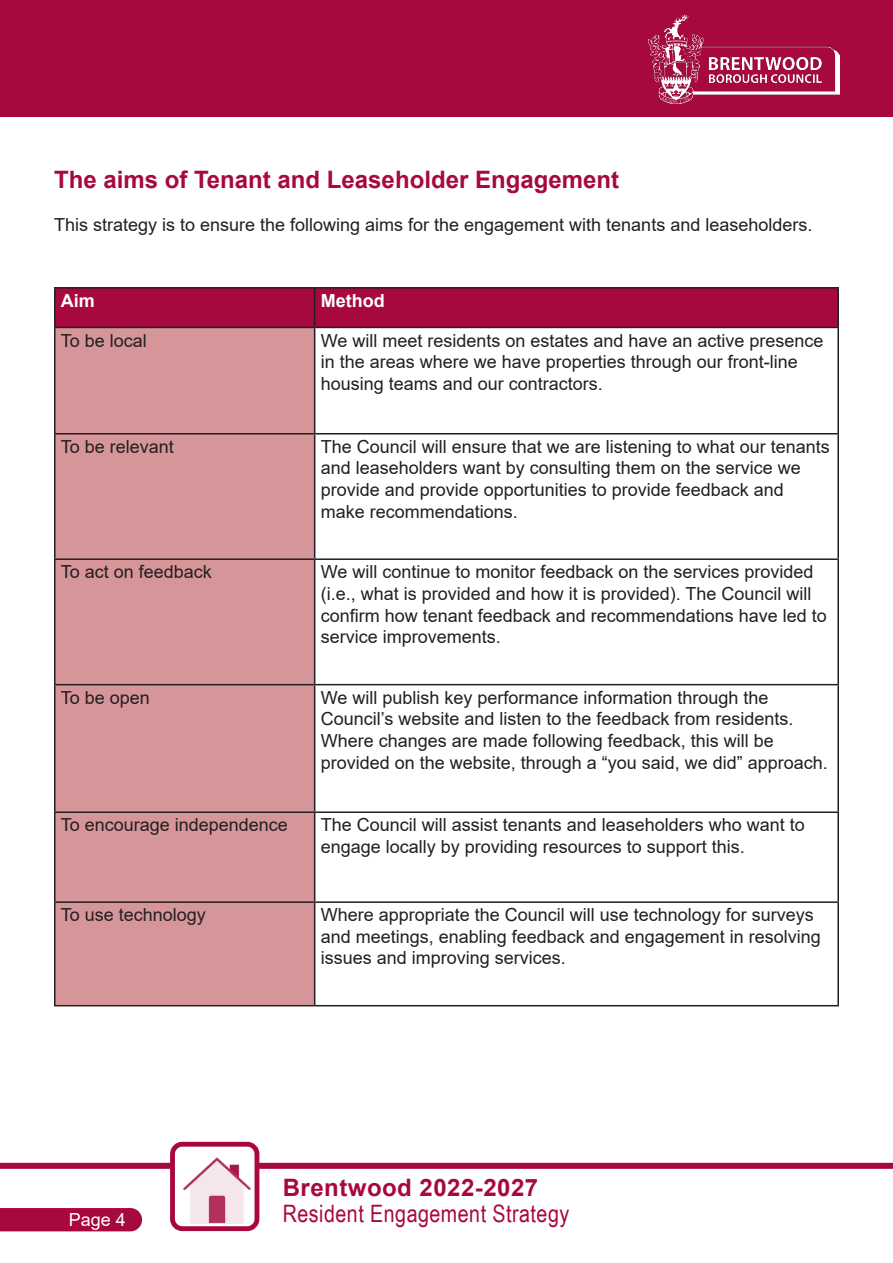
<style>
.page{position:relative;width:893px;height:1263px;background:#fff}
.page>*{position:absolute;margin:0;border:0;box-sizing:border-box;transform-origin:0 0}
.t1{font:24px/25.5px "Arial Narrow";letter-spacing:.02em;color:#a80840}
.t2{font:700 24px "Arial";color:#a80840}
.t3{font:18px/21.6px "Arial";color:#231f20}
.t4{font:700 18px "Arial";color:#fff}
.t5{font:18px "Arial";color:#fff}
.s1{font-family:"Arial";font-weight:700}
</style>
<div class="page">
<div style="left:0;top:0;width:893px;height:116px;background:#a80840"></div>
<img style="left:649px;top:15px;width:190px;height:88px">
<div style="left:0;top:1208px;width:142px;height:23px;background:#a80840"></div>
<div style="left:0;top:1163px;width:893px;height:6px;background:#a80840"></div>
<div style="left:173px;top:1144px;width:84px;height:85px;background:#fff;border-radius:10px"></div>
<img style="left:183px;top:1157px;width:70px;height:68px">
<div style="left:170px;top:1142px;width:89px;height:89px;border:5px solid #a80840;border-radius:10px"></div>
<div style="left:56px;top:289px;width:781px;height:38px;background:#a80840"></div>
<div style="left:56px;top:328px;width:258px;height:677px;background:#d69598"></div>
<hr style="left:54px;top:287px;width:261px;height:2px;background:#231f20">
<hr style="left:54px;top:289px;width:2px;height:38px;background:#231f20">
<hr style="left:315px;top:287px;width:524px;height:2px;background:#231f20">
<hr style="left:314px;top:289px;width:1px;height:38px;background:#231f20">
<hr style="left:837px;top:289px;width:2px;height:38px;background:#231f20">
<hr style="left:54px;top:327px;width:261px;height:1px;background:#231f20">
<hr style="left:54px;top:328px;width:2px;height:105px;background:#231f20">
<hr style="left:315px;top:327px;width:524px;height:1px;background:#231f20">
<hr style="left:314px;top:328px;width:1px;height:105px;background:#231f20">
<hr style="left:837px;top:328px;width:2px;height:105px;background:#231f20">
<hr style="left:54px;top:433px;width:261px;height:1px;background:#231f20">
<hr style="left:54px;top:434px;width:2px;height:124px;background:#231f20">
<hr style="left:315px;top:433px;width:524px;height:1px;background:#231f20">
<hr style="left:314px;top:434px;width:1px;height:124px;background:#231f20">
<hr style="left:837px;top:434px;width:2px;height:124px;background:#231f20">
<hr style="left:54px;top:558px;width:261px;height:2px;background:#231f20">
<hr style="left:54px;top:560px;width:2px;height:124px;background:#231f20">
<hr style="left:315px;top:558px;width:524px;height:2px;background:#231f20">
<hr style="left:314px;top:560px;width:1px;height:124px;background:#231f20">
<hr style="left:837px;top:560px;width:2px;height:124px;background:#231f20">
<hr style="left:54px;top:684px;width:261px;height:1px;background:#231f20">
<hr style="left:54px;top:685px;width:2px;height:126px;background:#231f20">
<hr style="left:315px;top:684px;width:524px;height:1px;background:#231f20">
<hr style="left:314px;top:685px;width:1px;height:126px;background:#231f20">
<hr style="left:837px;top:685px;width:2px;height:126px;background:#231f20">
<hr style="left:54px;top:811px;width:261px;height:2px;background:#231f20">
<hr style="left:54px;top:813px;width:2px;height:88px;background:#231f20">
<hr style="left:315px;top:811px;width:524px;height:2px;background:#231f20">
<hr style="left:314px;top:813px;width:1px;height:88px;background:#231f20">
<hr style="left:837px;top:813px;width:2px;height:88px;background:#231f20">
<hr style="left:54px;top:901px;width:261px;height:2px;background:#231f20">
<hr style="left:54px;top:903px;width:2px;height:102px;background:#231f20">
<hr style="left:315px;top:901px;width:524px;height:2px;background:#231f20">
<hr style="left:314px;top:903px;width:1px;height:102px;background:#231f20">
<hr style="left:837px;top:903px;width:2px;height:102px;background:#231f20">
<hr style="left:54px;top:1005px;width:261px;height:1px;background:#231f20">
<hr style="left:315px;top:1005px;width:524px;height:1px;background:#231f20">
<p class="t2" style="left:54px;top:162px;width:567px">The aims of Tenant and Leaseholder Engagement</p>
<p class="t3" style="left:54px;top:214px;width:760px">This strategy is to ensure the following aims for the engagement with tenants and leaseholders.</p>
<p class="t4" style="left:61px;top:288px;width:36px">Aim</p>
<p class="t4" style="left:321px;top:288px;width:65px">Method</p>
<p class="t3" style="left:61px;top:329px;width:88px">To be local</p>
<p class="t3" style="left:321px;top:329px;width:504px">We will meet residents on estates and have an active presence in the areas where we have properties through our front-line housing teams and our contractors.</p>
<p class="t3" style="left:61px;top:436px;width:115px">To be relevant</p>
<p class="t3" style="left:321px;top:436px;width:511px">The Council will ensure that we are listening to what our tenants and leaseholders want by consulting them on the service we provide and provide opportunities to provide feedback and make recommendations.</p>
<p class="t3" style="left:61px;top:561px;width:153px">To act on feedback</p>
<p class="t3" style="left:321px;top:561px;width:508px">We will continue to monitor feedback on the services provided (i.e., what is provided and how it is provided). The Council will confirm how tenant feedback and recommendations have led to service improvements.</p>
<p class="t3" style="left:61px;top:686px;width:91px">To be open</p>
<p class="t3" style="left:321px;top:686px;width:449px">We will publish key performance information through the</p>
<p class="t3" style="left:321px;top:708px;width:474px">Council’s website and listen to the feedback from residents.<br>Where changes are made following feedback, this will be</p>
<p class="t3" style="left:321px;top:751px;width:509px">provided on the website, through a “you said, we did” approach.</p>
<p class="t3" style="left:61px;top:814px;width:229px">To encourage independence</p>
<p class="t3" style="left:321px;top:814px;width:486px">The Council will assist tenants and leaseholders who want to engage locally by providing resources to support this.</p>
<p class="t3" style="left:61px;top:904px;width:147px">To use technology</p>
<p class="t3" style="left:321px;top:904px;width:502px">Where appropriate the Council will use technology for surveys and meetings, enabling feedback and engagement in resolving issues and improving services.</p>
<p class="t5" style="left:69px;top:1207px;width:59px">Page 4</p>
<p class="t1" style="left:283px;top:1174px;width:288px"><span class="s1">Brentwood 2022-2027<br></span>Resident Engagement Strategy</p>
</div>
